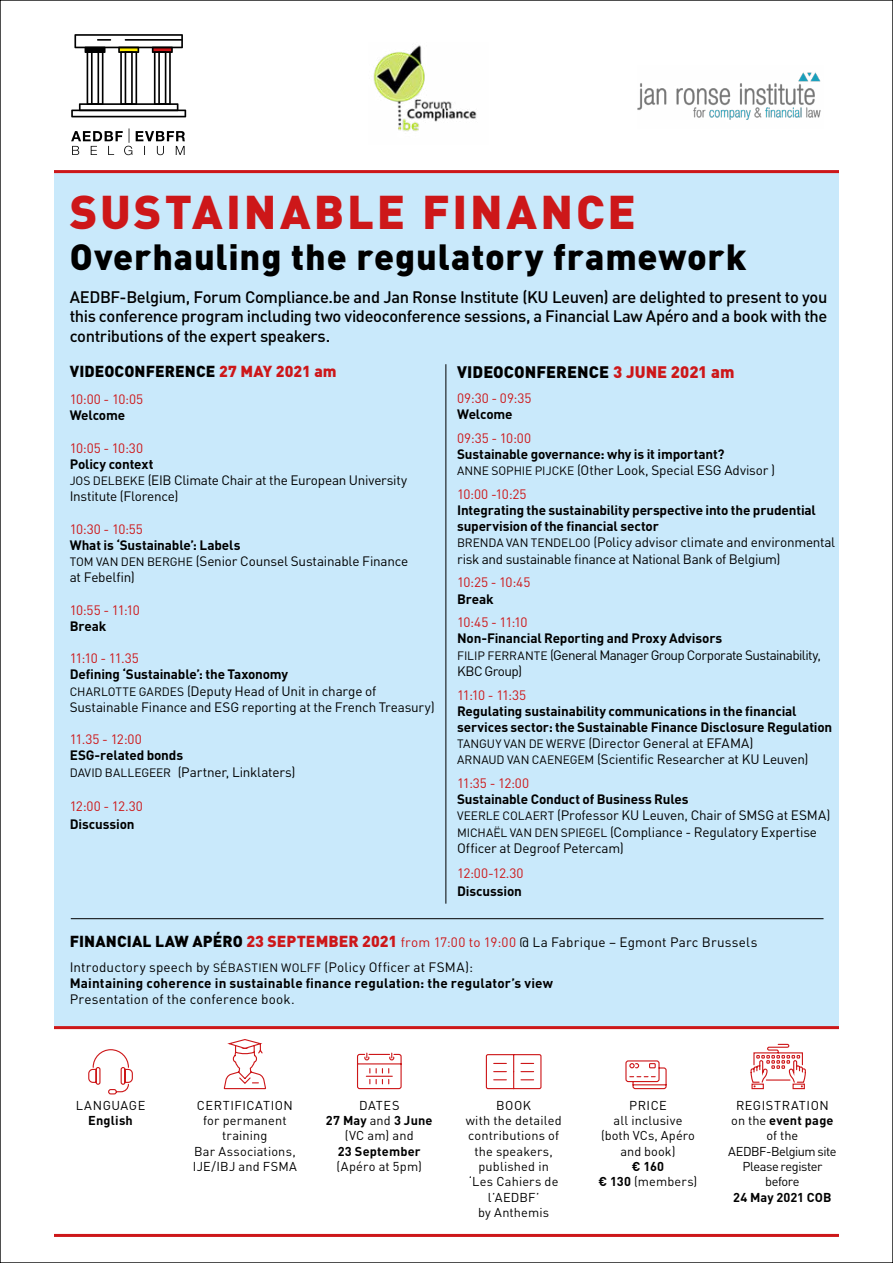
<style>
.page{position:relative;width:893px;height:1263px;background:#fff}
.page>*{position:absolute;margin:0;border:0;box-sizing:border-box;transform-origin:0 0}
.t1{font:900 46.65px "DIN";letter-spacing:.065em;color:#cd1719}
.t2{font:900 36px "DIN";letter-spacing:.02em;color:#000}
.t3{font:500 16.5px/19.8px "DIN";letter-spacing:-.025em;color:#000;text-align:justify}
.t4{font:900 16.5px "DIN";letter-spacing:.005em;color:#000}
.t5{font:900 15.75px "DIN";letter-spacing:.005em;color:#000}
.t6{font:700 13.5px/16.2px "DIN";letter-spacing:-.01em;color:#000}
.t7{font:13.5px/16.2px "DIN";letter-spacing:-.015em;color:#000}
.t8{font:13.5px/25.2px "DIN";letter-spacing:.01em;color:#000}
.t9{font:13.5px "DIN";letter-spacing:-.05em;color:#cd1719}
.t10{font:13.5px/16.2px "DIN";letter-spacing:-.045em;color:#000}
.t11{font:700 13.5px "DIN";letter-spacing:.01em;color:#000}
.t12{font:12.75px/15.3px "DIN";letter-spacing:.015em;color:#000;text-align:center}
.t13{font:12.75px/15.3px "DIN";letter-spacing:-.03em;color:#000;text-align:center}
.t14{font:700 12.75px "DIN";letter-spacing:.015em;color:#000}
.t15{font:12.75px "DIN";letter-spacing:.04em;color:#000}
.s1{color:#cd1719}
.s2{font-weight:400;font-size:12px}
.s3{font-weight:400}
.s4{font-weight:700}
.s5{font-size:12px}
.s6{font-weight:900;font-size:15.75px}
.s7{font-weight:900;font-size:15.75px;color:#cd1719}
</style>
<div class="page">
<div style="left:54px;top:170px;width:785px;height:856px;background:#c9e9fb"></div>
<svg style="left:357px;top:1052px;width:45px;height:38px"></svg>
<svg style="left:750px;top:1043px;width:56px;height:47px"></svg>
<svg style="left:71px;top:34px;width:115px;height:83px"></svg>
<svg style="left:71px;top:128px;width:114px;height:27px"></svg>
<svg style="left:625px;top:1060px;width:42px;height:30px"></svg>
<svg style="left:88px;top:1049px;width:45px;height:46px"></svg>
<svg style="left:485px;top:1054px;width:57px;height:36px"></svg>
<hr style="left:446px;top:364px;width:1px;height:540px;background:#000">
<hr style="left:54px;top:170px;width:785px;height:3px;background:#cd1719">
<hr style="left:54px;top:1026px;width:785px;height:3px;background:#cd1719">
<hr style="left:54px;top:1234px;width:785px;height:3px;background:#cd1719">
<img style="left:638px;top:72px;width:183px;height:48px">
<img style="left:373px;top:45px;width:104px;height:87px">
<svg style="left:223px;top:1039px;width:43px;height:51px"></svg>
<hr style="left:71px;top:918px;width:752px;height:1px;background:#000">
<h1 class="t1" style="left:70px;top:180px;width:568px">SUSTAINABLE FINANCE</h1>
<h2 class="t2" style="left:70px;top:233px;width:678px">Overhauling the regulatory framework</h2>
<p class="t3" style="left:70px;top:286px;width:759px">AEDBF-Belgium, Forum Compliance.be and Jan Ronse Institute (KU Leuven) are delighted to present to you this conference program including two videoconference sessions, a Financial Law Apéro and a book with the contributions of the expert speakers.</p>
<p class="t4" style="left:457px;top:361px;width:279px">VIDEOCONFERENCE <span class="s1">3 JUNE 2021 am</span></p>
<p class="t9" style="left:457px;top:390px;width:76px">09:30 - 09:35</p>
<p class="t6" style="left:457px;top:406px;width:57px">Welcome</p>
<p class="t9" style="left:457px;top:430px;width:75px">09:35 - 10:00</p>
<p class="t6" style="left:457px;top:445px;width:320px">Sustainable governance: why is it important?<br><span class="s2">ANNE SOPHIE PIJCKE</span> <span class="s3">(Other Look, Special ESG Advisor )</span></p>
<p class="t9" style="left:457px;top:486px;width:71px">10:00 -10:25</p>
<p class="t6" style="left:457px;top:502px;width:379px">Integrating the sustainability perspective into the prudential supervision of the financial sector<br><span class="s2">BRENDA VAN TENDELOO</span> <span class="s3">(Policy advisor climate and environmental risk and sustainable finance at National Bank of Belgium)</span></p>
<p class="t9" style="left:457px;top:575px;width:75px">10:25 - 10:45</p>
<p class="t6" style="left:457px;top:590px;width:38px">Break</p>
<p class="t9" style="left:457px;top:615px;width:72px">10:45 - 11:10</p>
<p class="t10" style="left:457px;top:631px;width:365px"><span class="s4">Non-Financial Reporting and Proxy Advisors<br></span><span class="s5">FILIP FERRANTE</span> (General Manager Group Corporate Sustainability,<br>KBC Group)</p>
<p class="t9" style="left:457px;top:687px;width:71px">11:10 - 11:35</p>
<p class="t6" style="left:457px;top:702px;width:377px">Regulating sustainability communications in the financial services sector: the Sustainable Finance Disclosure Regulation <span class="s2">TANGUY VAN DE WERVE</span> <span class="s3">(Director General at EFAMA)<br></span><span class="s2">ARNAUD VAN CAENEGEM</span> <span class="s3">(Scientific Researcher at KU Leuven)</span></p>
<p class="t9" style="left:457px;top:775px;width:74px">11:35 - 12:00</p>
<p class="t7" style="left:457px;top:791px;width:375px"><span class="s4">Sustainable Conduct of Business Rules<br></span><span class="s5">VEERLE COLAERT</span> (Professor KU Leuven, Chair of SMSG at ESMA)<br><span class="s5">MICHAËL VAN DEN SPIEGEL</span> (Compliance - Regulatory Expertise Officer at Degroof Petercam)</p>
<p class="t9" style="left:457px;top:866px;width:68px">12:00-12.30</p>
<p class="t6" style="left:457px;top:883px;width:66px">Discussion</p>
<p class="t8" style="left:70px;top:929px;width:689px"><span class="s6">FINANCIAL LAW APÉRO</span> <span class="s7">23 SEPTEMBER 2021</span> <span class="s1">from 17:00 to 19:00</span> @ La Fabrique – Egmont Parc Brussels<br>Introductory speech by <span class="s5">SÉBASTIEN WOLFF</span> (Policy Officer at FSMA):</p>
<p class="t11" style="left:70px;top:974px;width:485px">Maintaining coherence in sustainable finance regulation: the regulator’s view</p>
<p class="t8" style="left:70px;top:987px;width:226px">Presentation of the conference book.</p>
<p class="t5" style="left:70px;top:361px;width:268px">VIDEOCONFERENCE <span class="s1">27 MAY 2021 am</span></p>
<p class="t9" style="left:70px;top:391px;width:75px">10:00 - 10:05</p>
<p class="t6" style="left:70px;top:407px;width:57px">Welcome</p>
<p class="t9" style="left:70px;top:440px;width:75px">10:05 - 10:30</p>
<p class="t7" style="left:70px;top:456px;width:339px"><span class="s4">Policy context<br></span><span class="s5">JOS DELBEKE</span> (EIB Climate Chair at the European University<br>Institute (Florence)</p>
<p class="t9" style="left:70px;top:521px;width:75px">10:30 - 10:55</p>
<p class="t7" style="left:70px;top:537px;width:340px"><span class="s4">What is ‘Sustainable’: Labels<br></span><span class="s5">TOM VAN DEN BERGHE</span> (Senior Counsel Sustainable Finance at Febelfin)</p>
<p class="t9" style="left:70px;top:602px;width:72px">10:55 - 11:10</p>
<p class="t6" style="left:70px;top:617px;width:38px">Break</p>
<p class="t9" style="left:70px;top:651px;width:71px">11:10 - 11.35</p>
<p class="t7" style="left:70px;top:667px;width:366px"><span class="s4">Defining ‘Sustainable’: the Taxonomy<br></span><span class="s5">CHARLOTTE GARDES</span> (Deputy Head of Unit in charge of<br>Sustainable Finance and ESG reporting at the French Treasury)</p>
<p class="t9" style="left:70px;top:732px;width:73px">11.35 - 12:00</p>
<p class="t7" style="left:70px;top:748px;width:227px"><span class="s4">ESG-related bonds<br></span><span class="s5">DAVID BALLEGEER</span> (Partner, Linklaters)</p>
<p class="t9" style="left:70px;top:798px;width:75px">12:00 - 12.30</p>
<p class="t6" style="left:70px;top:815px;width:66px">Discussion</p>
<p class="t15" style="left:76px;top:1098px;width:71px">LANGUAGE</p>
<p class="t14" style="left:88px;top:1112px;width:46px">English</p>
<p class="t12" style="left:193px;top:1098px;width:106px">CERTIFICATION for permanent training<br>Bar Associations,<br>IJE/IBJ and FSMA</p>
<p class="t12" style="left:326px;top:1098px;width:108px">DATES<br><span class="s4">27 May</span> and <span class="s4">3 June </span>(VC am) and</p>
<p class="t14" style="left:338px;top:1142px;width:85px">23 September</p>
<p class="t12" style="left:337px;top:1159px;width:87px">(Apéro at 5pm)</p>
<p class="t12" style="left:466px;top:1098px;width:97px">BOOK<br>with the detailed contributions of the speakers, published in ‘Les Cahiers de l’AEDBF’<br>by Anthemis</p>
<p class="t12" style="left:601px;top:1098px;width:96px">PRICE<br>all inclusive (both VCs, Apéro and book)</p>
<p class="t12" style="left:599px;top:1159px;width:100px"><span class="s4">€ 160<br>€ 130</span> (members)</p>
<p class="t13" style="left:728px;top:1098px;width:110px">REGISTRATION on the <span class="s4">event page </span>of the<br>AEDBF-Belgium site<br>Please register before</p>
<p class="t14" style="left:733px;top:1188px;width:100px">24 May 2021 COB</p>
</div>
